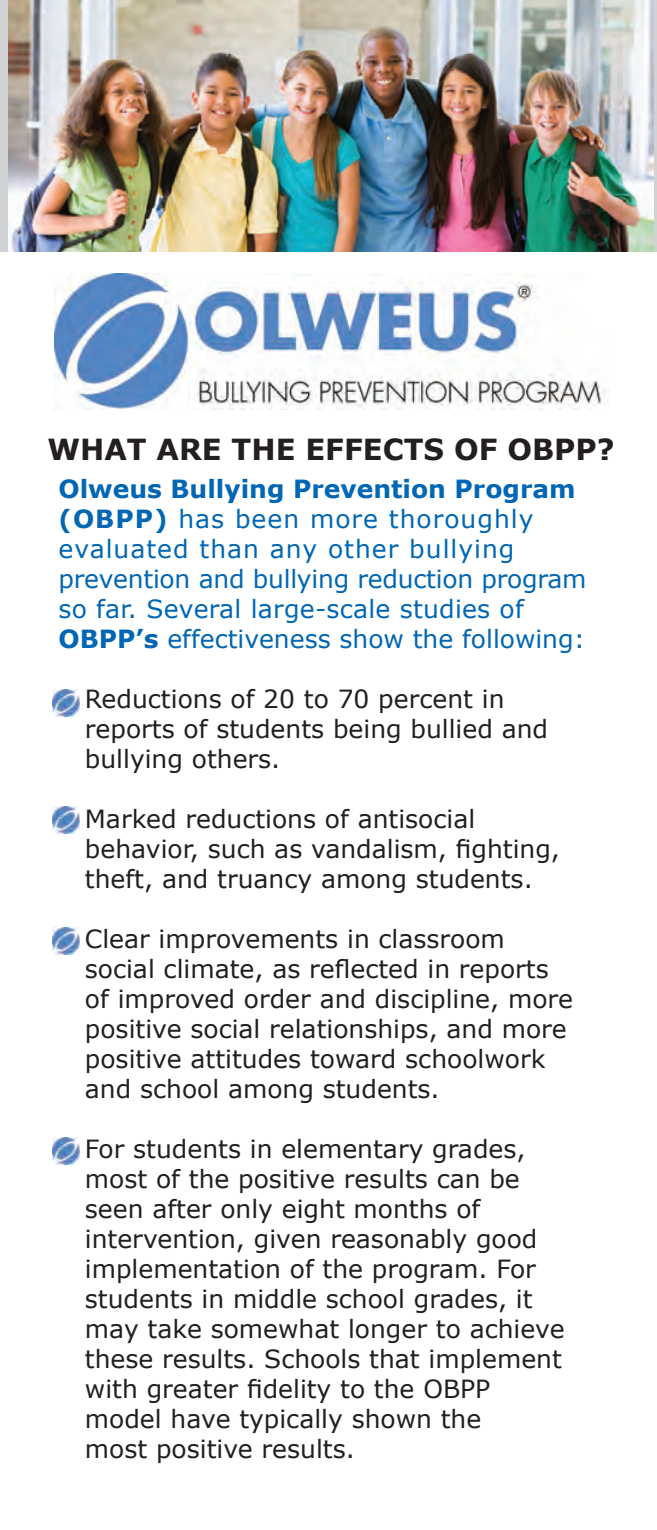
<style>
.page{position:relative;width:657px;height:1530px;background:#fff}
.page>*{position:absolute;margin:0;border:0;box-sizing:border-box;transform-origin:0 0}
.t1{font:700 29px "Verdana";color:#231f20}
.t2{font:25px/30px "Verdana";color:#231f20}
.t3{font:25px/30px "Verdana";letter-spacing:.01em;color:#0166b3}
.s1{font-weight:700}
</style>
<div class="page">
<img style="left:8px;top:0;width:646px;height:252px">
<img style="left:55px;top:274px;width:553px;height:135px">
<img style="left:52px;top:690px;width:27px;height:27px">
<img style="left:52px;top:807px;width:27px;height:27px">
<img style="left:52px;top:927px;width:27px;height:27px">
<img style="left:52px;top:1138px;width:27px;height:27px">
<p class="t1" style="left:47px;top:428px;width:569px">WHAT ARE THE EFFECTS OF OBPP?</p>
<p class="t3" style="left:58px;top:474px;width:530px"><span class="s1">Olweus Bullying Prevention Program (OBPP)</span> has been more thoroughly evaluated than any other bullying prevention and bullying reduction program so far. Several large-scale studies of <span class="s1">OBPP’s</span> effectiveness show the following:</p>
<p class="t2" style="left:85px;top:684px;width:465px">Reductions of 20 to 70 percent in reports of students being bullied and bullying others.</p>
<p class="t2" style="left:85px;top:804px;width:477px">Marked reductions of antisocial behavior, such as vandalism, fighting, theft, and truancy among students.</p>
<p class="t2" style="left:85px;top:924px;width:490px">Clear improvements in classroom social climate, as reflected in reports of improved order and discipline, more positive social relationships, and more positive attitudes toward schoolwork and school among students.</p>
<p class="t2" style="left:85px;top:1134px;width:481px">For students in elementary grades, most of the positive results can be seen after only eight months of intervention, given reasonably good implementation of the program. For students in middle school grades, it may take somewhat longer to achieve these results. Schools that implement with greater fidelity to the OBPP model have typically shown the<br>most positive results.</p>
</div>
